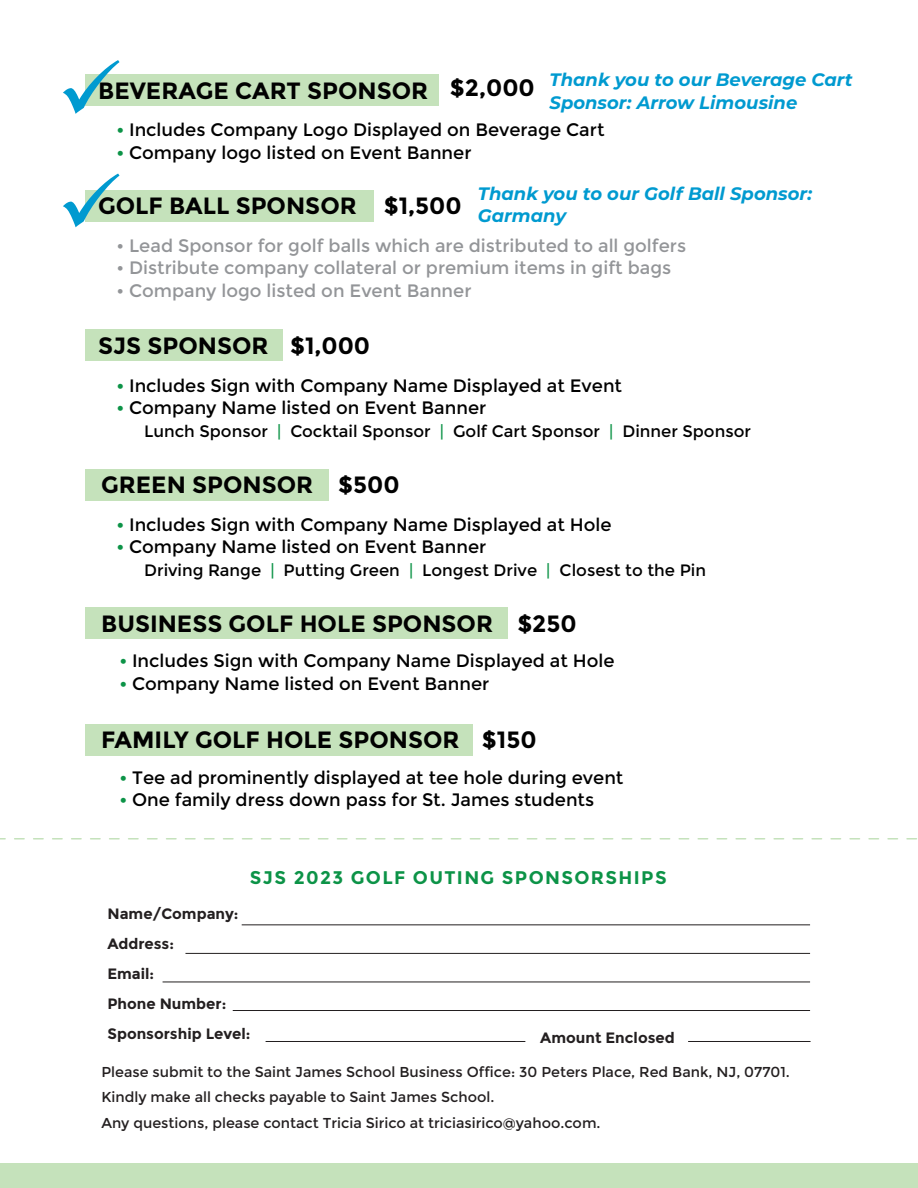
<style>
.page{position:relative;width:918px;height:1188px;background:#fff}
.page>*{position:absolute;margin:0;border:0;box-sizing:border-box;transform-origin:0 0}
.t1{font:700 23.55px "Montserrat";color:#010101}
.t2{font:700 18.3px "Montserrat";letter-spacing:.075em;color:#0c9347}
.t3{font:18px "Montserrat";color:#010101}
.t4{font:18px "Montserrat";color:#939598}
.t5{font:italic 700 18px/22.6px "Montserrat";color:#009ad0}
.t6{font:16.5px "Montserrat";color:#010101}
.t7{font:700 15px/30px "Montserrat";color:#231f20}
.t8{font:14.4px/26px "Montserrat";color:#231f20}
.s1{font-weight:700;color:#0c9347}
.s2{color:#0c9347}
</style>
<div class="page">
<div style="left:85px;top:75px;width:354px;height:31px;background:#c5e2bb"></div>
<div style="left:85px;top:190px;width:289px;height:31px;background:#c5e2bb"></div>
<div style="left:85px;top:330px;width:197px;height:31px;background:#c5e2bb"></div>
<div style="left:85px;top:469px;width:244px;height:31px;background:#c5e2bb"></div>
<div style="left:85px;top:607px;width:422px;height:32px;background:#c5e2bb"></div>
<div style="left:85px;top:724px;width:388px;height:31px;background:#c5e2bb"></div>
<div style="left:0;top:1164px;width:918px;height:24px;background:#c5e2bb"></div>
<svg style="left:0;top:838px;width:917px;height:2px"></svg>
<hr style="left:242px;top:924px;width:568px;height:1px;background:#231f20">
<hr style="left:233px;top:1010px;width:577px;height:1px;background:#231f20">
<hr style="left:185px;top:953px;width:625px;height:1px;background:#231f20">
<hr style="left:266px;top:1041px;width:259px;height:1px;background:#231f20">
<hr style="left:163px;top:982px;width:647px;height:1px;background:#231f20">
<hr style="left:688px;top:1041px;width:123px;height:1px;background:#231f20">
<svg style="left:85px;top:221px;width:35px;height:1px"></svg>
<svg style="left:85px;top:74px;width:35px;height:1px"></svg>
<p class="t5" style="left:550px;top:68px;width:305px">Thank you to our Beverage Cart<br>Sponsor: Arrow Limousine</p>
<h1 class="t1" style="left:98px;top:76px;width:438px">BEVERAGE CART SPONSOR $2,000</h1>
<p class="t3" style="left:117px;top:120px;width:490px"><span class="s1">•</span> Includes Company Logo Displayed on Beverage Cart</p>
<p class="t3" style="left:117px;top:142px;width:357px"><span class="s1">•</span> Company logo listed on Event Banner</p>
<h1 class="t1" style="left:98px;top:192px;width:365px">GOLF BALL SPONSOR $1,500</h1>
<p class="t4" style="left:117px;top:235px;width:571px">• Lead Sponsor for golf balls which are distributed to all golfers</p>
<p class="t4" style="left:117px;top:258px;width:556px">• Distribute company collateral or premium items in gift bags</p>
<p class="t4" style="left:117px;top:280px;width:357px">• Company logo listed on Event Banner</p>
<h1 class="t1" style="left:98px;top:332px;width:274px">SJS SPONSOR $1,000</h1>
<p class="t3" style="left:117px;top:375px;width:507px"><span class="s1">•</span> Includes Sign with Company Name Displayed at Event</p>
<p class="t3" style="left:117px;top:397px;width:371px"><span class="s1">•</span> Company Name listed on Event Banner</p>
<p class="t6" style="left:144px;top:421px;width:608px">Lunch Sponsor <span class="s2">|</span> Cocktail Sponsor <span class="s2">|</span> Golf Cart Sponsor <span class="s2">|</span> Dinner Sponsor</p>
<h1 class="t1" style="left:101px;top:471px;width:300px">GREEN SPONSOR $500</h1>
<p class="t3" style="left:117px;top:514px;width:497px"><span class="s1">•</span> Includes Sign with Company Name Displayed at Hole</p>
<p class="t3" style="left:117px;top:537px;width:371px"><span class="s1">•</span> Company Name listed on Event Banner</p>
<p class="t6" style="left:144px;top:561px;width:563px">Driving Range <span class="s2">|</span> Putting Green <span class="s2">|</span> Longest Drive <span class="s2">|</span> Closest to the Pin</p>
<h1 class="t1" style="left:101px;top:609px;width:477px">BUSINESS GOLF HOLE SPONSOR $250</h1>
<p class="t3" style="left:119px;top:651px;width:497px"><span class="s1">•</span> Includes Sign with Company Name Displayed at Hole</p>
<p class="t3" style="left:119px;top:673px;width:371px"><span class="s1">•</span> Company Name listed on Event Banner</p>
<h1 class="t1" style="left:101px;top:726px;width:437px">FAMILY GOLF HOLE SPONSOR $150</h1>
<p class="t3" style="left:119px;top:767px;width:505px"><span class="s1">•</span> Tee ad prominently displayed at tee hole during event</p>
<p class="t3" style="left:119px;top:790px;width:476px"><span class="s1">•</span> One family dress down pass for St. James students</p>
<p class="t5" style="left:478px;top:181px;width:336px">Thank you to our Golf Ball Sponsor:<br>Garmany</p>
<p class="t2" style="left:250px;top:866px;width:418px">SJS 2023 GOLF OUTING SPONSORSHIPS</p>
<p class="t7" style="left:107px;top:899px;width:144px">Name/Company:<br>Address:<br>Email:<br>Phone Number:<br>Sponsorship Level:</p>
<p class="t7" style="left:540px;top:1023px;width:136px">Amount Enclosed</p>
<p class="t8" style="left:101px;top:1059px;width:690px">Please submit to the Saint James School Business Office: 30 Peters Place, Red Bank, NJ, 07701.<br>Kindly make all checks payable to Saint James School.</p>
<p class="t8" style="left:101px;top:1110px;width:501px">Any questions, please contact Tricia Sirico at triciasirico@yahoo.com.</p>
</div>
